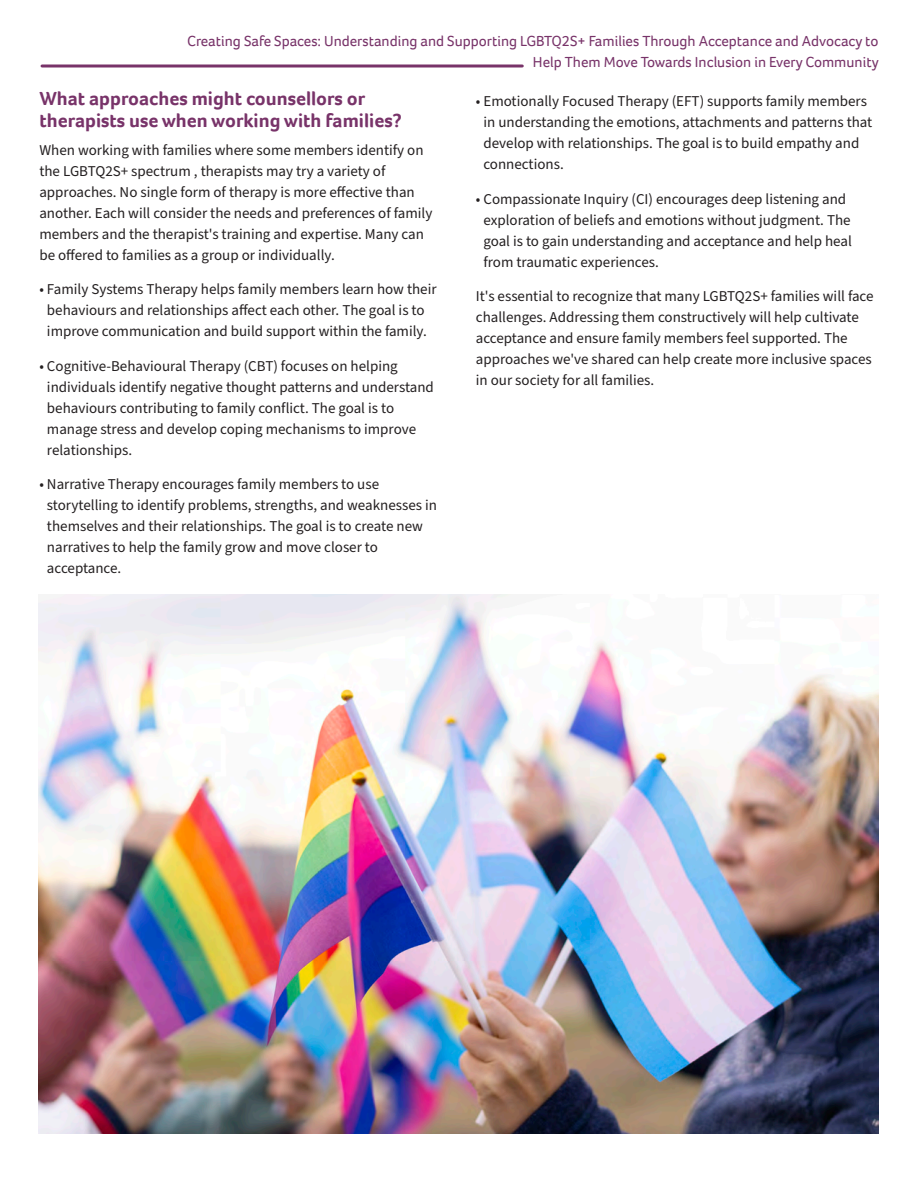
<style>
.page{position:relative;width:918px;height:1188px;background:#fff}
.page>*{position:absolute;margin:0;border:0;box-sizing:border-box;transform-origin:0 0}
.t1{font:700 19.5px/22.5px "Foco";color:#783369}
.t2{font:15px/21px "Source Sans Pro";color:#231f20}
.t3{font:15px/21px "Foco";color:#783369;text-align:right}
</style>
<div class="page">
<hr style="left:42px;top:65px;width:480px;height:3px;background:#783369">
<img style="left:38px;top:594px;width:840px;height:540px">
<p class="t3" style="left:187px;top:31px;width:693px">Creating Safe Spaces: Understanding and Supporting LGBTQ2S+ Families Through Acceptance and Advocacy to<br>Help Them Move Towards Inclusion in Every Community</p>
<h1 class="t1" style="left:39px;top:87px;width:364px">What approaches might counsellors or therapists use when working with families?</h1>
<p class="t2" style="left:39px;top:140px;width:394px">When working with families where some members identify on the LGBTQ2S+ spectrum , therapists may try a variety of approaches. No single form of therapy is more effective than another. Each will consider the needs and preferences of family members and the therapist's training and expertise. Many can be offered to families as a group or individually.</p>
<p class="t2" style="left:39px;top:279px;width:399px;text-align:center">• Family Systems Therapy helps family members learn how their behaviours and relationships affect each other. The goal is to improve communication and build support within the family.</p>
<p class="t2" style="left:47px;top:356px;width:388px;text-indent:-8px">• Cognitive-Behavioural Therapy (CBT) focuses on helping individuals identify negative thought patterns and understand behaviours contributing to family conflict. The goal is to manage stress and develop coping mechanisms to improve relationships.</p>
<p class="t2" style="left:47px;top:474px;width:391px;text-indent:-8px">• Narrative Therapy encourages family members to use storytelling to identify problems, strengths, and weaknesses in themselves and their relationships. The goal is to create new narratives to help the family grow and move closer to acceptance.</p>
<p class="t2" style="left:483px;top:91px;width:390px;text-indent:-8px">• Emotionally Focused Therapy (EFT) supports family members in understanding the emotions, attachments and patterns that develop with relationships. The goal is to build empathy and connections.</p>
<p class="t2" style="left:483px;top:189px;width:370px;text-indent:-8px">• Compassionate Inquiry (CI) encourages deep listening and exploration of beliefs and emotions without judgment. The goal is to gain understanding and acceptance and help heal from traumatic experiences.</p>
<p class="t2" style="left:476px;top:286px;width:399px">It's essential to recognize that many LGBTQ2S+ families will face challenges. Addressing them constructively will help cultivate acceptance and ensure family members feel supported. The approaches we've shared can help create more inclusive spaces in our society for all families.</p>
</div>
